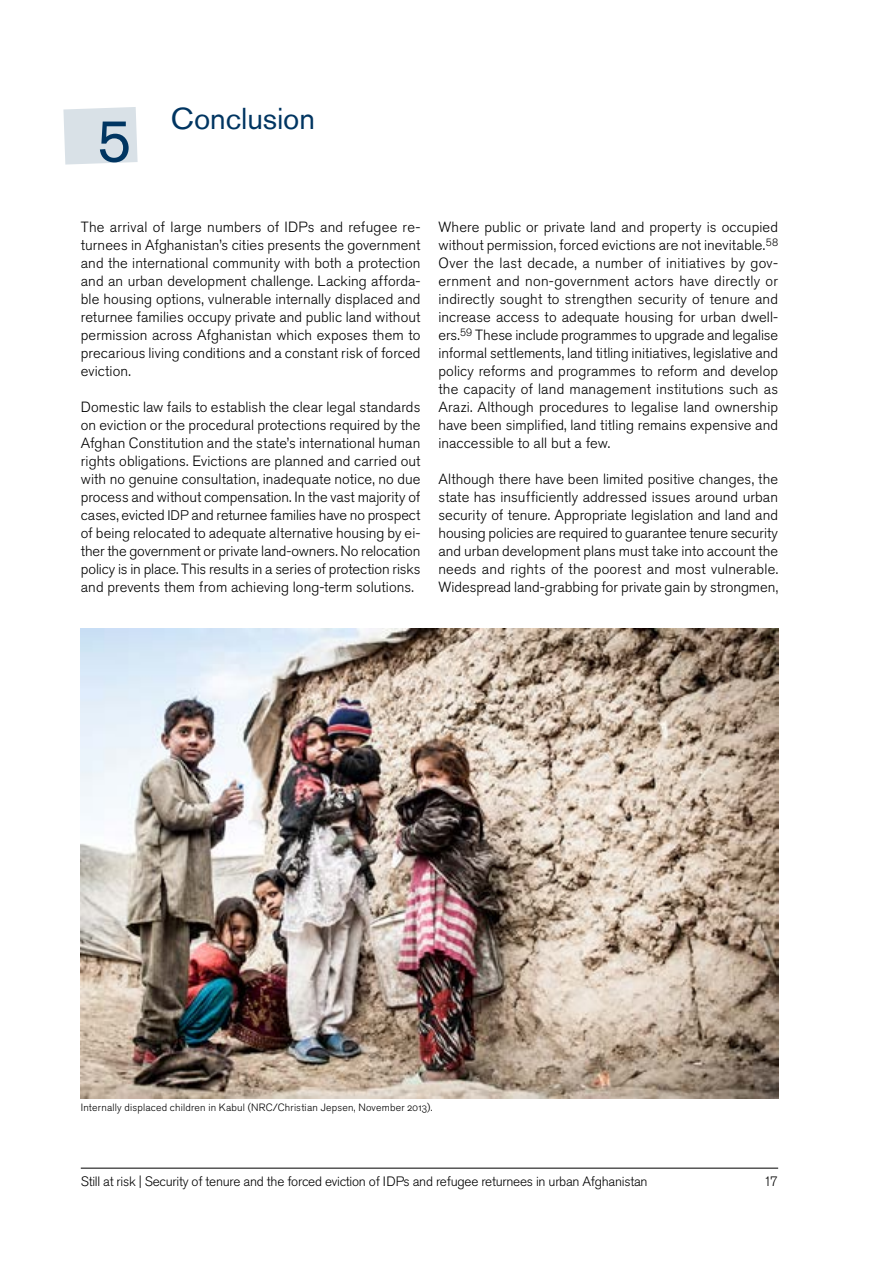
<style>
.page{position:relative;width:893px;height:1263px;background:#fff}
.page>*{position:absolute;margin:0;border:0;box-sizing:border-box;transform-origin:0 0}
.t1{font:30px "Akzidenz Grotesk Pro";letter-spacing:-.005em;color:#003561}
.t2{font:300 14.7px/18px "Akzidenz Grotesk Pro";letter-spacing:.005em;color:#000;text-align:justify}
.t3{font:300 13.5px "Akzidenz Grotesk Pro";letter-spacing:-.02em;color:#000}
.t4{font:300 10.5px "Akzidenz Grotesk Pro";letter-spacing:.015em;color:#000}
.s1{font-size:13.8px}
</style>
<div class="page">
<hr style="left:81px;top:1168px;width:697px;height:1px;background:#000">
<svg style="left:63px;top:107px;width:75px;height:58px"></svg>
<img style="left:81px;top:628px;width:697px;height:470px">
<h1 class="t1" style="left:171px;top:99px;width:146px">Conclusion</h1>
<p class="t2" style="left:81px;top:218px;width:341px">The arrival of large numbers of IDPs and refugee re&shy;turnees in Afghanistan’s cities presents the government and the international community with both a protection and an urban development challenge. Lacking afforda&shy;ble housing options, vulnerable internally displaced and returnee families occupy private and public land without permission across Afghanistan which exposes them to precarious living conditions and a constant risk of forced eviction.</p>
<p class="t2" style="left:81px;top:398px;width:341px">Domestic law fails to establish the clear legal standards on eviction or the procedural protections required by the Afghan Constitution and the state’s international human rights obligations. Evictions are planned and carried out with no genuine consultation, inadequate notice, no due process and without compensation. In the vast majority of cases, evicted <span class="s1">IDP</span> and returnee families have no prospect of being relocated to adequate alternative housing by ei&shy;ther the government or private land-owners. No relocation policy is in place. This results in a series of protection risks and prevents them from achieving long-term solutions.</p>
<p class="t2" style="left:438px;top:218px;width:341px">Where public or private land and property is occupied without permission, forced evictions are not inevitable.<sup>58<br></sup>Over the last decade, a number of initiatives by gov&shy;ernment and non-government actors have directly or indirectly sought to strengthen security of tenure and increase access to adequate housing for urban dwell&shy;ers.<sup>59</sup> These include programmes to upgrade and legalise informal settlements, land titling initiatives, legislative and policy reforms and programmes to reform and develop the capacity of land management institutions such as Arazi. Although procedures to legalise land ownership have been simplified, land titling remains expensive and inaccessible to all but a few.</p>
<p class="t2" style="left:438px;top:470px;width:341px">Although there have been limited positive changes, the state has insufficiently addressed issues around urban security of tenure. Appropriate legislation and land and housing policies are required to guarantee tenure security and urban development plans must take into account the needs and rights of the poorest and most vulnerable.<br>Widespread land-grabbing for private gain by strongmen,</p>
<p class="t4" style="left:81px;top:1101px;width:353px">Internally displaced children in Kabul (NRC/Christian Jepsen, November 2013).</p>
<p class="t3" style="left:81px;top:1173px;width:568px">Still at risk | Security of tenure and the forced eviction of IDPs and refugee returnees in urban Afghanistan</p>
<p class="t3" style="left:764px;top:1173px;width:16px">17</p>
</div>
